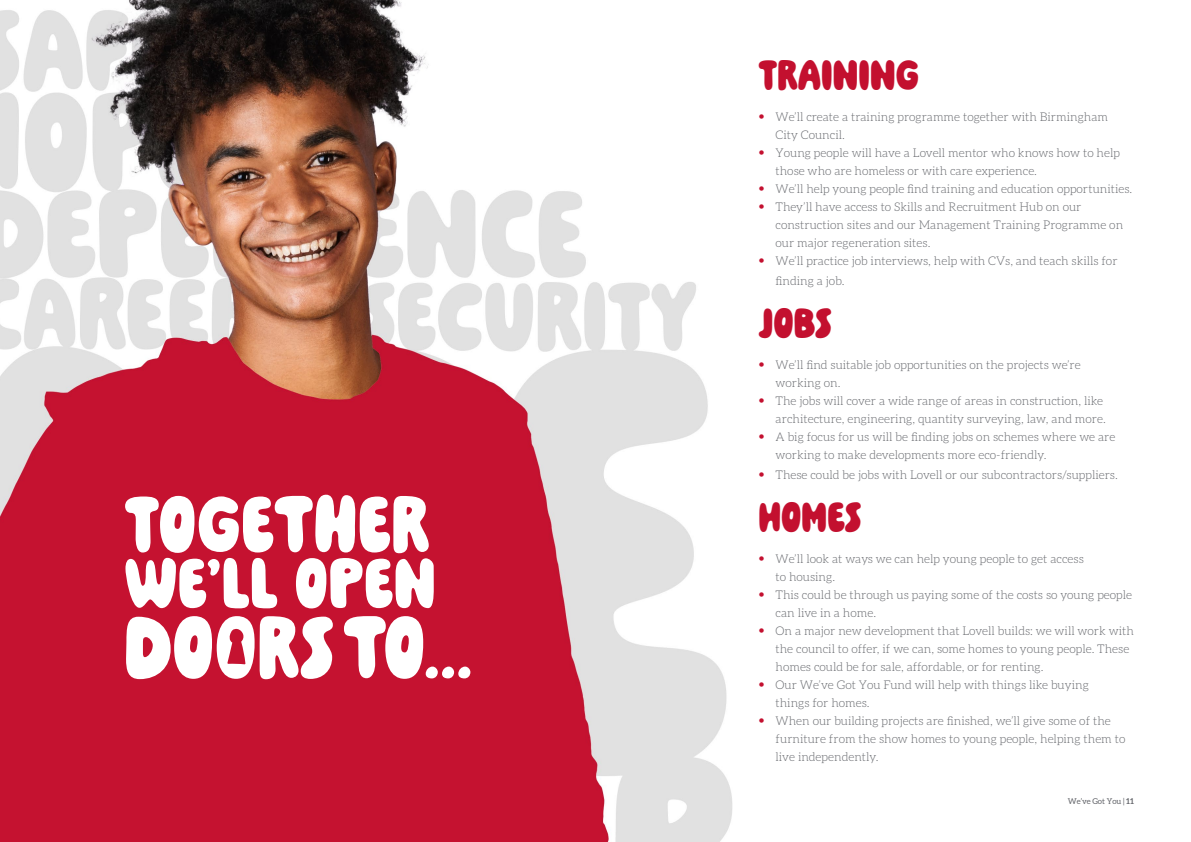
<style>
.page{position:relative;width:1191px;height:842px;background:#fff}
.page>*{position:absolute;margin:0;border:0;box-sizing:border-box;transform-origin:0 0}
.WGY_Para{font:48px "Painde Mie";color:#c3102f}
.WGY_Para-2{font:300 12px/18px "Aleo";color:#63656a}
.t1{font:8px "Aleo";color:#63656a}
.s1{font-size:15px;color:#c3102f}
.s2{font-weight:700}
</style>
<div class="page">
<img style="left:0;top:0;width:733px;height:842px">
<svg style="left:125px;top:495px;width:309px;height:113px"></svg>
<svg style="left:260px;top:616px;width:73px;height:63px"></svg>
<svg style="left:344px;top:616px;width:126px;height:63px"></svg>
<svg style="left:126px;top:616px;width:128px;height:63px"></svg>
<p class="WGY_Para" style="left:758px;top:50px;width:162px">TRAINING</p>
<p class="WGY_Para-2" style="left:775px;top:108px;width:334px;text-indent:-17px"><span class="s1">•</span> We’ll create a training programme together with Birmingham<br>City Council.</p>
<p class="WGY_Para-2" style="left:775px;top:144px;width:346px;text-indent:-17px"><span class="s1">•</span> Young people will have a Lovell mentor who knows how to help those who are homeless or with care experience.</p>
<p class="WGY_Para-2" style="left:758px;top:180px;width:375px"><span class="s1">•</span> We’ll help young people find training and education opportunities.</p>
<p class="WGY_Para-2" style="left:775px;top:198px;width:349px;text-indent:-17px"><span class="s1">•</span> They’ll have access to Skills and Recruitment Hub on our construction sites and our Management Training Programme on our major regeneration sites.</p>
<p class="WGY_Para-2" style="left:775px;top:251px;width:343px;line-height:20px;text-indent:-17px"><span class="s1">•</span> We’ll practice job interviews, help with CVs, and teach skills for finding a job.</p>
<p class="WGY_Para" style="left:758px;top:298px;width:75px">JOBS</p>
<p class="WGY_Para-2" style="left:775px;top:356px;width:307px;text-indent:-17px"><span class="s1">•</span> We’ll find suitable job opportunities on the projects we’re working on.</p>
<p class="WGY_Para-2" style="left:758px;top:392px;width:349px;text-align:right"><span class="s1">•</span> The jobs will cover a wide range of areas in construction, like architecture, engineering, quantity surveying, law, and more.</p>
<p class="WGY_Para-2" style="left:775px;top:428px;width:341px;text-indent:-17px"><span class="s1">•</span> A big focus for us will be finding jobs on schemes where we are working to make developments more eco-friendly.</p>
<p class="WGY_Para-2" style="left:758px;top:466px;width:361px"><span class="s1">•</span> These could be jobs with Lovell or our subcontractors/suppliers.</p>
<p class="WGY_Para" style="left:758px;top:492px;width:105px">HOMES</p>
<p class="WGY_Para-2" style="left:775px;top:550px;width:310px;text-indent:-17px"><span class="s1">•</span> We’ll look at ways we can help young people to get access to housing.</p>
<p class="WGY_Para-2" style="left:775px;top:586px;width:358px;text-indent:-17px"><span class="s1">•</span> This could be through us paying some of the costs so young people can live in a home.</p>
<p class="WGY_Para-2" style="left:775px;top:622px;width:360px;text-indent:-17px"><span class="s1">•</span> On a major new development that Lovell builds: we will work with the council to offer, if we can, some homes to young people. These homes could be for sale, affordable, or for renting.</p>
<p class="WGY_Para-2" style="left:775px;top:676px;width:315px;text-indent:-17px"><span class="s1">•</span> Our We’ve Got You Fund will help with things like buying things for homes.</p>
<p class="WGY_Para-2" style="left:775px;top:712px;width:351px;text-indent:-17px"><span class="s1">•</span> When our building projects are finished, we’ll give some of the furniture from the show homes to young people, helping them to live independently.</p>
<p class="t1" style="left:1067px;top:796px;width:68px">We’ve Got You | <span class="s2">11</span></p>
</div>
